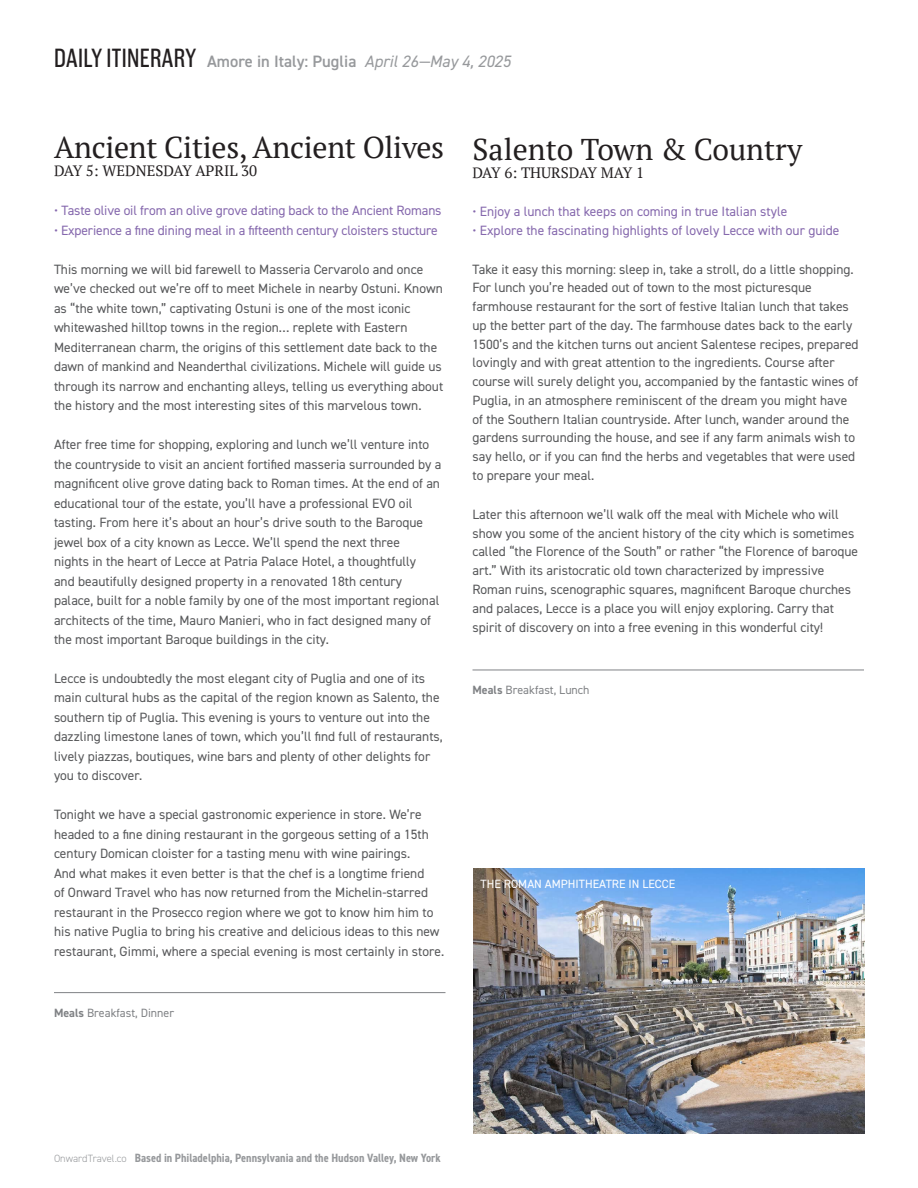
<style>
.page{position:relative;width:918px;height:1188px;background:#fff}
.page>*{position:absolute;margin:0;border:0;box-sizing:border-box;transform-origin:0 0}
.t1{font:30px "PT Serif";letter-spacing:-.01em;color:#231f20}
.t2{font:600 16.5px "DIN2014";color:#97999c}
.t3{font:15px "PT Serif";color:#231f20}
.t4{font:13.5px/19.5px "DIN2014";color:#57585a}
.t5{font:13.5px "DIN2014";letter-spacing:-.01em;color:#8568ad}
.t6{font:700 condensed 12px "DIN2014";color:#97999c}
.t7{font:12px "DIN2014";color:#808285}
.t8{font:12px "DIN2014";color:#fff}
.s1{font-family:"Americane Cond";font-weight:400;font-size:27px;color:#231f20}
.s2{font-weight:400;font-style:italic}
.s3{font-weight:700}
.s4{font-weight:300;font-stretch:normal;font-size:10.5px}
</style>
<div class="page">
<hr style="left:54px;top:992px;width:392px;height:1px;background:#808285">
<hr style="left:472px;top:670px;width:392px;height:1px;background:#808285">
<img style="left:473px;top:869px;width:392px;height:265px">
<p class="t2" style="left:54px;top:51px;width:458px"><span class="s1">DAILY ITINERARY</span> Amore in Italy: Puglia <span class="s2">April 26—May 4, 2025</span></p>
<h1 class="t1" style="left:54px;top:128px;width:392px">Ancient Cities, Ancient Olives</h1>
<p class="t3" style="left:54px;top:161px;width:205px">DAY 5: WEDNESDAY APRIL 30</p>
<p class="t5" style="left:54px;top:202px;width:389px">• Taste olive oil from an olive grove dating back to the Ancient Romans</p>
<p class="t5" style="left:54px;top:222px;width:385px">• Experience a fine dining meal in a fifteenth century cloisters stucture</p>
<p class="t4" style="left:54px;top:259px;width:391px">This morning we will bid farewell to Masseria Cervarolo and once we’ve checked out we’re off to meet Michele in nearby Ostuni. Known as “the white town,” captivating Ostuni is one of the most iconic whitewashed hilltop towns in the region… replete with Eastern Mediterranean charm, the origins of this settlement date back to the dawn of mankind and Neanderthal civilizations. Michele will guide us through its narrow and enchanting alleys, telling us everything about the history and the most interesting sites of this marvelous town.</p>
<p class="t4" style="left:54px;top:434px;width:389px">After free time for shopping, exploring and lunch we’ll venture into the countryside to visit an ancient fortified masseria surrounded by a magnificent olive grove dating back to Roman times. At the end of an educational tour of the estate, you’ll have a professional EVO oil tasting. From here it’s about an hour’s drive south to the Baroque jewel box of a city known as Lecce. We’ll spend the next three<br>nights in the heart of Lecce at Patria Palace Hotel, a thoughtfully<br>and beautifully designed property in a renovated 18th century palace, built for a noble family by one of the most important regional architects of the time, Mauro Manieri, who in fact designed many of the most important Baroque buildings in the city.</p>
<p class="t4" style="left:54px;top:668px;width:390px">Lecce is undoubtedly the most elegant city of Puglia and one of its main cultural hubs as the capital of the region known as Salento, the southern tip of Puglia. This evening is yours to venture out into the dazzling limestone lanes of town, which you’ll find full of restaurants, lively piazzas, boutiques, wine bars and plenty of other delights for you to discover.</p>
<p class="t4" style="left:54px;top:805px;width:392px">Tonight we have a special gastronomic experience in store. We’re headed to a fine dining restaurant in the gorgeous setting of a 15th century Domican cloister for a tasting menu with wine pairings.<br>And what makes it even better is that the chef is a longtime friend<br>of Onward Travel who has now returned from the Michelin-starred restaurant in the Prosecco region where we got to know him him to his native Puglia to bring his creative and delicious ideas to this new restaurant, Gimmi, where a special evening is most certainly in store.</p>
<p class="t7" style="left:54px;top:1005px;width:122px"><span class="s3">Meals</span> Breakfast, Dinner</p>
<h1 class="t1" style="left:472px;top:130px;width:331px">Salento Town &amp; Country</h1>
<p class="t3" style="left:472px;top:163px;width:173px">DAY 6: THURSDAY MAY 1</p>
<p class="t5" style="left:472px;top:203px;width:316px">• Enjoy a lunch that keeps on coming in true Italian style</p>
<p class="t5" style="left:472px;top:222px;width:368px">• Explore the fascinating highlights of lovely Lecce with our guide</p>
<p class="t4" style="left:472px;top:259px;width:388px;line-height:18.8px">Take it easy this morning: sleep in, take a stroll, do a little shopping.<br>For lunch you’re headed out of town to the most picturesque farmhouse restaurant for the sort of festive Italian lunch that takes up the better part of the day. The farmhouse dates back to the early 1500’s and the kitchen turns out ancient Salentese recipes, prepared lovingly and with great attention to the ingredients. Course after course will surely delight you, accompanied by the fantastic wines of Puglia, in an atmosphere reminiscent of the dream you might have of the Southern Italian countryside. After lunch, wander around the gardens surrounding the house, and see if any farm animals wish to say hello, or if you can find the herbs and vegetables that were used to prepare your meal.</p>
<p class="t4" style="left:472px;top:505px;width:387px;line-height:18.9px">Later this afternoon we’ll walk off the meal with Michele who will show you some of the ancient history of the city which is sometimes called “the Florence of the South” or rather “the Florence of baroque art.” With its aristocratic old town characterized by impressive Roman ruins, scenographic squares, magnificent Baroque churches and palaces, Lecce is a place you will enjoy exploring. Carry that spirit of discovery on into a free evening in this wonderful city!</p>
<p class="t7" style="left:472px;top:683px;width:119px"><span class="s3">Meals</span> Breakfast, Lunch</p>
<p class="t8" style="left:481px;top:877px;width:196px">THE ROMAN AMPHITHEATRE IN LECCE</p>
<p class="t6" style="left:54px;top:1150px;width:388px"><span class="s4">OnwardTravel.co</span> Based in Philadelphia, Pennsylvania and the Hudson Valley, New York</p>
</div>
